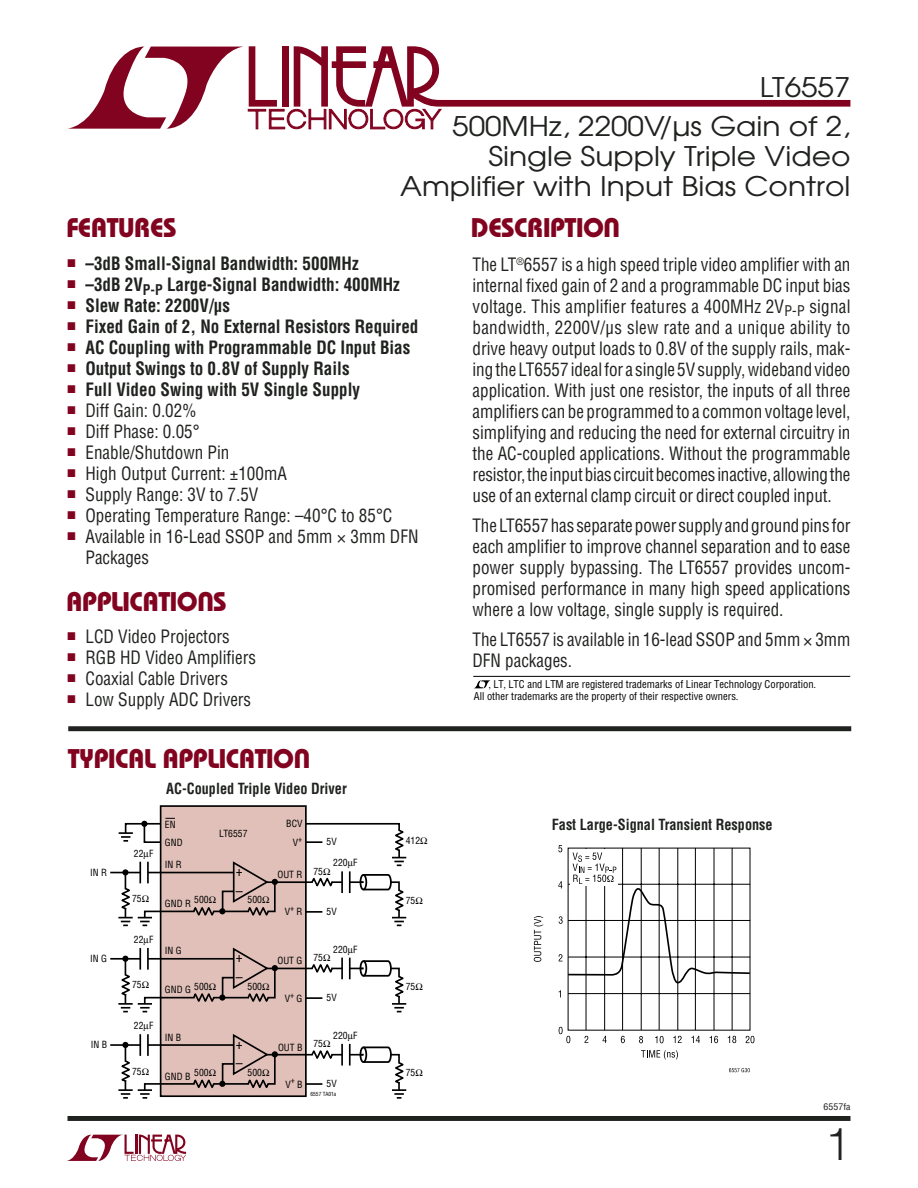
<style>
.page{position:relative;width:918px;height:1188px;background:#fff}
.page>*{position:absolute;margin:0;border:0;box-sizing:border-box;transform-origin:0 0}
.t1{font:300 45px "Helvetica";color:#1f221e}
.t2{font:27px/30px "Avant Garde";color:#1f221e;text-align:right;scale:1.1 1}
.t3{font:27px "Linear Bauhaus";letter-spacing:-.02em;color:#81031f}
.t4{font:condensed 18px/21px "Helvetica LT Std";color:#1f221e;text-align:justify;scale:.95 1}
.t5{font:700 condensed 18px "Helvetica LT Std";color:#1f221e;scale:.95 1}
.t6{font:700 condensed 15px "Helvetica LT Std";color:#1f221e;scale:.95 1}
.t7{font:condensed 13.8px/19.5px "Helvetica";color:#000}
.t8{font:condensed 10.5px/12px "Helvetica";color:#000}
.t9{font:condensed 9.6px "Helvetica";color:#000}
.t10{font:condensed 9px "Helvetica LT Std";color:#1f221e;scale:1.1 1}
.t11{font:condensed 5.55px "Helvetica";color:#000}
</style>
<div class="page">
<div style="left:68px;top:1116px;width:782px;height:5px;background:#1f221e"></div>
<svg style="left:67px;top:1135px;width:119px;height:26px"></svg>
<svg style="left:68px;top:46px;width:782px;height:84px"></svg>
<div style="left:68px;top:726px;width:783px;height:5px;background:#1f221e"></div>
<div style="left:161px;top:806px;width:145px;height:290px;background:#e0c0b8"></div>
<svg style="left:474px;top:680px;width:17px;height:9px"></svg>
<hr style="left:473px;top:676px;width:377px;height:1px;background:#000">
<svg style="left:641px;top:1050px;width:37px;height:10px"></svg>
<svg style="left:534px;top:916px;width:9px;height:46px"></svg>
<svg style="left:710px;top:1036px;width:8px;height:7px"></svg>
<svg style="left:729px;top:1068px;width:21px;height:4px"></svg>
<svg style="left:559px;top:1027px;width:11px;height:16px"></svg>
<svg style="left:585px;top:1036px;width:3px;height:7px"></svg>
<svg style="left:603px;top:1036px;width:4px;height:7px"></svg>
<svg style="left:621px;top:1036px;width:4px;height:7px"></svg>
<svg style="left:639px;top:1036px;width:4px;height:7px"></svg>
<svg style="left:655px;top:1036px;width:9px;height:7px"></svg>
<svg style="left:673px;top:1036px;width:9px;height:7px"></svg>
<svg style="left:691px;top:1036px;width:9px;height:7px"></svg>
<svg style="left:728px;top:1036px;width:8px;height:7px"></svg>
<svg style="left:746px;top:1036px;width:9px;height:7px"></svg>
<hr style="left:604px;top:848px;width:1px;height:182px;background:#000">
<hr style="left:641px;top:848px;width:1px;height:182px;background:#000">
<hr style="left:678px;top:848px;width:1px;height:182px;background:#000">
<hr style="left:714px;top:848px;width:1px;height:182px;background:#000">
<hr style="left:586px;top:848px;width:1px;height:182px;background:#000">
<hr style="left:622px;top:848px;width:1px;height:182px;background:#000">
<hr style="left:659px;top:848px;width:1px;height:182px;background:#000">
<hr style="left:695px;top:848px;width:1px;height:182px;background:#000">
<hr style="left:732px;top:848px;width:1px;height:182px;background:#000">
<hr style="left:568px;top:993px;width:182px;height:1px;background:#000">
<svg style="left:558px;top:845px;width:193px;height:139px"></svg>
<svg style="left:110px;top:818px;width:297px;height:108px"></svg>
<svg style="left:110px;top:938px;width:297px;height:75px"></svg>
<svg style="left:110px;top:1024px;width:297px;height:75px"></svg>
<h2 class="t2" style="left:760px;top:75px;width:84px">LT6557</h2>
<h2 class="t3" style="left:66px;top:218px;width:112px">FEATURES</h2>
<h2 class="t2" style="left:400px;top:114px;width:411px">500MHz, 2200V/µs Gain of 2,<br>Single Supply Triple Video<br>Amplifier with Input Bias Control</h2>
<h2 class="t3" style="left:471px;top:218px;width:151px">DESCRIPTION</h2>
<p class="t5" style="left:68px;top:257px;width:308px"><sup>■</sup> –3dB Small-Signal Bandwidth: 500MHz</p>
<p class="t5" style="left:68px;top:278px;width:351px"><sup>■</sup> –3dB 2V<sub>P-P</sub> Large-Signal Bandwidth: 400MHz</p>
<p class="t5" style="left:68px;top:299px;width:173px"><sup>■</sup> Slew Rate: 2200V/µs</p>
<p class="t5" style="left:68px;top:320px;width:371px"><sup>■</sup> Fixed Gain of 2, No External Resistors Required</p>
<p class="t5" style="left:68px;top:341px;width:363px"><sup>■</sup> AC Coupling with Programmable DC Input Bias</p>
<p class="t5" style="left:68px;top:362px;width:298px"><sup>■</sup> Output Swings to 0.8V of Supply Rails</p>
<p class="t5" style="left:68px;top:383px;width:310px"><sup>■</sup> Full Video Swing with 5V Single Supply</p>
<p class="t4" style="left:68px;top:402px;width:137px"><sup>■</sup> Diff Gain: 0.02%</p>
<p class="t4" style="left:68px;top:423px;width:141px"><sup>■</sup> Diff Phase: 0.05°</p>
<p class="t4" style="left:68px;top:444px;width:172px"><sup>■</sup> Enable/Shutdown Pin</p>
<p class="t4" style="left:68px;top:465px;width:232px"><sup>■</sup> High Output Current: ±100mA</p>
<p class="t4" style="left:68px;top:486px;width:202px"><sup>■</sup> Supply Range: 3V to 7.5V</p>
<p class="t4" style="left:68px;top:507px;width:343px"><sup>■</sup> Operating Temperature Range: –40°C to 85°C</p>
<p class="t4" style="left:86px;top:528px;width:352px;text-indent:-18px"><sup>■</sup> Available in 16-Lead SSOP and 5mm 3mm DFN<br>Packages</p>
<h2 class="t3" style="left:66px;top:592px;width:162px">APPLICATIONS</h2>
<p class="t4" style="left:68px;top:628px;width:172px"><sup>■</sup> LCD Video Projectors</p>
<p class="t4" style="left:68px;top:649px;width:200px"><sup>■</sup> RGB HD Video Amplifiers</p>
<p class="t4" style="left:68px;top:670px;width:170px"><sup>■</sup> Coaxial Cable Drivers</p>
<p class="t4" style="left:68px;top:691px;width:195px"><sup>■</sup> Low Supply ADC Drivers</p>
<h2 class="t3" style="left:68px;top:749px;width:244px">TYPICAL APPLICATION</h2>
<p class="t6" style="left:166px;top:783px;width:192px">AC-Coupled Triple Video Driver</p>
<p class="t9" style="left:134px;top:849px;width:21px">22 F</p>
<p class="t9" style="left:165px;top:821px;width:12px">EN</p>
<p class="t9" style="left:165px;top:839px;width:19px">GND</p>
<p class="t9" style="left:219px;top:830px;width:30px">LT6557</p>
<p class="t9" style="left:286px;top:820px;width:18px">BCV</p>
<p class="t9" style="left:293px;top:839px;width:11px">V<sup>+</sup></p>
<p class="t9" style="left:165px;top:861px;width:18px">IN R</p>
<p class="t9" style="left:90px;top:869px;width:18px">IN R</p>
<p class="t9" style="left:277px;top:871px;width:26px">OUT R</p>
<p class="t7" style="left:236px;top:863px;width:8px">+ –</p>
<p class="t9" style="left:327px;top:838px;width:12px">5V</p>
<p class="t9" style="left:406px;top:837px;width:16px">412</p>
<p class="t9" style="left:313px;top:867px;width:11px">75</p>
<p class="t9" style="left:333px;top:859px;width:26px">220 F</p>
<p class="t9" style="left:132px;top:895px;width:11px">75</p>
<p class="t9" style="left:406px;top:897px;width:11px">75</p>
<p class="t9" style="left:194px;top:896px;width:16px">500</p>
<p class="t9" style="left:248px;top:896px;width:16px">500</p>
<p class="t9" style="left:165px;top:900px;width:28px">GND R</p>
<p class="t9" style="left:285px;top:908px;width:19px">V<sup>+</sup> R</p>
<p class="t9" style="left:327px;top:908px;width:12px">5V</p>
<p class="t9" style="left:134px;top:936px;width:21px">22 F</p>
<p class="t9" style="left:333px;top:945px;width:26px">220 F</p>
<p class="t9" style="left:165px;top:947px;width:18px">IN G</p>
<p class="t9" style="left:313px;top:954px;width:11px">75</p>
<p class="t9" style="left:90px;top:955px;width:18px">IN G</p>
<p class="t9" style="left:277px;top:957px;width:26px">OUT G</p>
<p class="t9" style="left:165px;top:986px;width:28px">GND G</p>
<p class="t7" style="left:236px;top:949px;width:8px">+ –</p>
<p class="t9" style="left:132px;top:981px;width:11px">75</p>
<p class="t9" style="left:406px;top:983px;width:11px">75</p>
<p class="t9" style="left:194px;top:982px;width:16px">500</p>
<p class="t9" style="left:248px;top:982px;width:16px">500</p>
<p class="t9" style="left:285px;top:994px;width:19px">V<sup>+</sup> G</p>
<p class="t9" style="left:327px;top:994px;width:12px">5V</p>
<p class="t9" style="left:134px;top:1022px;width:21px">22 F</p>
<p class="t9" style="left:333px;top:1032px;width:26px">220 F</p>
<p class="t9" style="left:165px;top:1033px;width:18px">IN B</p>
<p class="t9" style="left:313px;top:1040px;width:11px">75</p>
<p class="t9" style="left:91px;top:1041px;width:18px">IN B</p>
<p class="t9" style="left:278px;top:1043px;width:26px">OUT B</p>
<p class="t9" style="left:165px;top:1072px;width:27px">GND B</p>
<p class="t7" style="left:236px;top:1035px;width:8px">+ –</p>
<p class="t9" style="left:132px;top:1068px;width:11px">75</p>
<p class="t9" style="left:406px;top:1069px;width:11px">75</p>
<p class="t9" style="left:248px;top:1069px;width:16px">500</p>
<p class="t9" style="left:194px;top:1069px;width:16px">500</p>
<p class="t9" style="left:285px;top:1080px;width:18px">V<sup>+</sup> B</p>
<p class="t9" style="left:327px;top:1080px;width:12px">5V</p>
<p class="t11" style="left:310px;top:1092px;width:27px">6557 TA01a</p>
<p class="t4" style="left:472px;top:256px;width:399px">The LT<sup>®</sup>6557 is a high speed triple video amplifier with an internal fixed gain of 2 and a programmable DC input bias voltage. This amplifier features a 400MHz 2V<sub>P-P</sub> signal bandwidth, 2200V/µs slew rate and a unique ability to drive heavy output loads to 0.8V of the supply rails, mak&shy;ing the LT6557 ideal for a single 5V supply, wideband video application. With just one resistor, the inputs of all three amplifiers can be programmed to a common voltage level, simplifying and reducing the need for external circuitry in the AC-coupled applications. Without the programmable resistor, the input bias circuit becomes inactive, allowing the use of an external clamp circuit or direct coupled input.</p>
<p class="t4" style="left:472px;top:517px;width:400px">The LT6557 has separate power supply and ground pins for each amplifier to improve channel separation and to ease power supply bypassing. The LT6557 provides uncom&shy;promised performance in many high speed applications where a low voltage, single supply is required.</p>
<p class="t4" style="left:472px;top:631px;width:399px">The LT6557 is available in 16-lead SSOP and 5mm 3mm<br>DFN packages.</p>
<p class="t8" style="left:474px;top:680px;width:344px;text-indent:15px">, LT, LTC and LTM are registered trademarks of Linear Technology Corporation.<br>All other trademarks are the property of their respective owners.</p>
<p class="t6" style="left:552px;top:819px;width:234px">Fast Large-Signal Transient Response</p>
<p class="t10" style="left:824px;top:1104px;width:26px">6557fa</p>
<h1 class="t1" style="left:825px;top:1128px;width:27px">1</h1>
</div>
